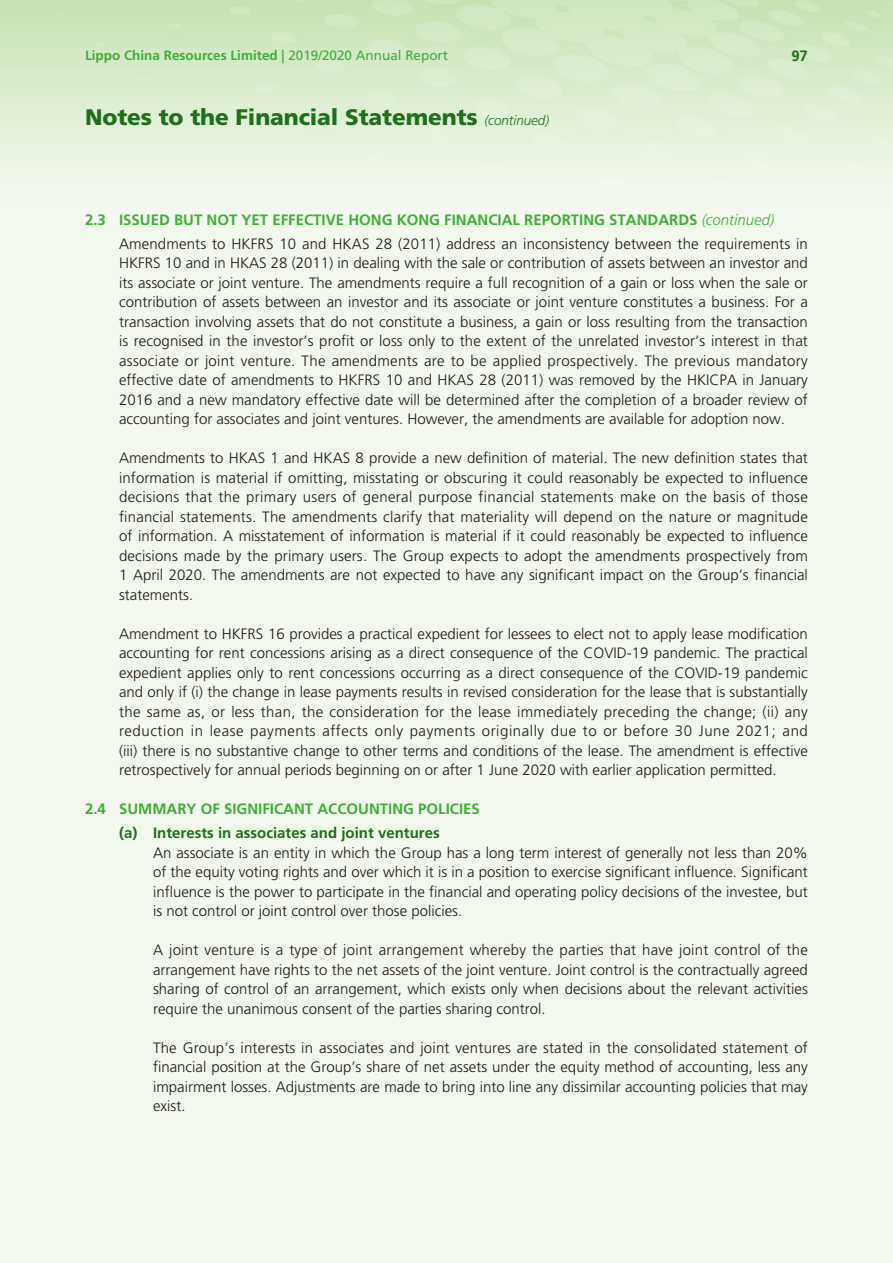
<style>
.page{position:relative;width:893px;height:1263px;background:#fff}
.page>*{position:absolute;margin:0;border:0;box-sizing:border-box;transform-origin:0 0}
.t1{font:900 22.5px "Frutiger LT Std";letter-spacing:-.005em;color:#1e701b}
.t2{font:300 15px/19.5px "Frutiger LT Std";color:#231916;text-align:justify}
.t3{font:700 15px "Frutiger LT Std";color:#1e701b}
.t4{font:700 15px "Frutiger LT Std";color:#40af36}
.t5{font:700 13.5px "Frutiger LT Std";color:#40af36}
.s1{font-weight:400}
.s2{font-weight:300;font-style:italic;font-size:13.5px}
.s3{font-weight:700;color:#40af36}
.s4{font-style:italic;color:#40af36}
</style>
<div class="page">
<div style="left:1px;top:0;width:892px;height:1263px;background:#f2f8ed"></div>
<p class="t5" style="left:85px;top:49px;width:365px">Lippo China Resources Limited | <span class="s1">2019/2020 Annual Report</span></p>
<p class="t3" style="left:791px;top:49px;width:18px">97</p>
<h1 class="t1" style="left:85px;top:107px;width:466px">Notes to the Financial Statements <span class="s2">(continued)</span></h1>
<p class="t2" style="left:119px;top:209px;width:690px;line-height:23.7px;text-indent:-34px"><span class="s3">2.3 ISSUED BUT NOT YET EFFECTIVE HONG KONG FINANCIAL REPORTING STANDARDS</span> <span class="s4">(continued)<br></span>Amendments to HKFRS 10 and HKAS 28 (2011) address an inconsistency between the requirements in</p>
<p class="t2" style="left:119px;top:254px;width:690px">HKFRS 10 and in HKAS 28 (2011) in dealing with the sale or contribution of assets between an investor and its associate or joint venture. The amendments require a full recognition of a gain or loss when the sale or contribution of assets between an investor and its associate or joint venture constitutes a business. For a transaction involving assets that do not constitute a business, a gain or loss resulting from the transaction is recognised in the investor’s profit or loss only to the extent of the unrelated investor’s interest in that associate or joint venture. The amendments are to be applied prospectively. The previous mandatory effective date of amendments to HKFRS 10 and HKAS 28 (2011) was removed by the HKICPA in January 2016 and a new mandatory effective date will be determined after the completion of a broader review of accounting for associates and joint ventures. However, the amendments are available for adoption now.</p>
<p class="t2" style="left:119px;top:449px;width:690px">Amendments to HKAS 1 and HKAS 8 provide a new definition of material. The new definition states that information is material if omitting, misstating or obscuring it could reasonably be expected to influence decisions that the primary users of general purpose financial statements make on the basis of those financial statements. The amendments clarify that materiality will depend on the nature or magnitude of information. A misstatement of information is material if it could reasonably be expected to influence decisions made by the primary users. The Group expects to adopt the amendments prospectively from 1 April 2020. The amendments are not expected to have any significant impact on the Group’s financial statements.</p>
<p class="t2" style="left:119px;top:625px;width:690px">Amendment to HKFRS 16 provides a practical expedient for lessees to elect not to apply lease modification accounting for rent concessions arising as a direct consequence of the COVID-19 pandemic. The practical expedient applies only to rent concessions occurring as a direct consequence of the COVID-19 pandemic and only if (i) the change in lease payments results in revised consideration for the lease that is substantially the same as, or less than, the consideration for the lease immediately preceding the change; (ii) any reduction in lease payments affects only payments originally due to or before 30 June 2021; and (iii) there is no substantive change to other terms and conditions of the lease. The amendment is effective retrospectively for annual periods beginning on or after 1 June 2020 with earlier application permitted.</p>
<p class="t4" style="left:85px;top:802px;width:396px">2.4 SUMMARY OF SIGNIFICANT ACCOUNTING POLICIES</p>
<p class="t3" style="left:119px;top:826px;width:322px">(a) Interests in associates and joint ventures</p>
<p class="t2" style="left:153px;top:843px;width:656px">An associate is an entity in which the Group has a long term interest of generally not less than 20% of the equity voting rights and over which it is in a position to exercise significant influence. Significant influence is the power to participate in the financial and operating policy decisions of the investee, but is not control or joint control over those policies.</p>
<p class="t2" style="left:153px;top:941px;width:656px">A joint venture is a type of joint arrangement whereby the parties that have joint control of the arrangement have rights to the net assets of the joint venture. Joint control is the contractually agreed sharing of control of an arrangement, which exists only when decisions about the relevant activities require the unanimous consent of the parties sharing control.</p>
<p class="t2" style="left:153px;top:1038px;width:656px">The Group’s interests in associates and joint ventures are stated in the consolidated statement of financial position at the Group’s share of net assets under the equity method of accounting, less any impairment losses. Adjustments are made to bring into line any dissimilar accounting policies that may exist.</p>
</div>
